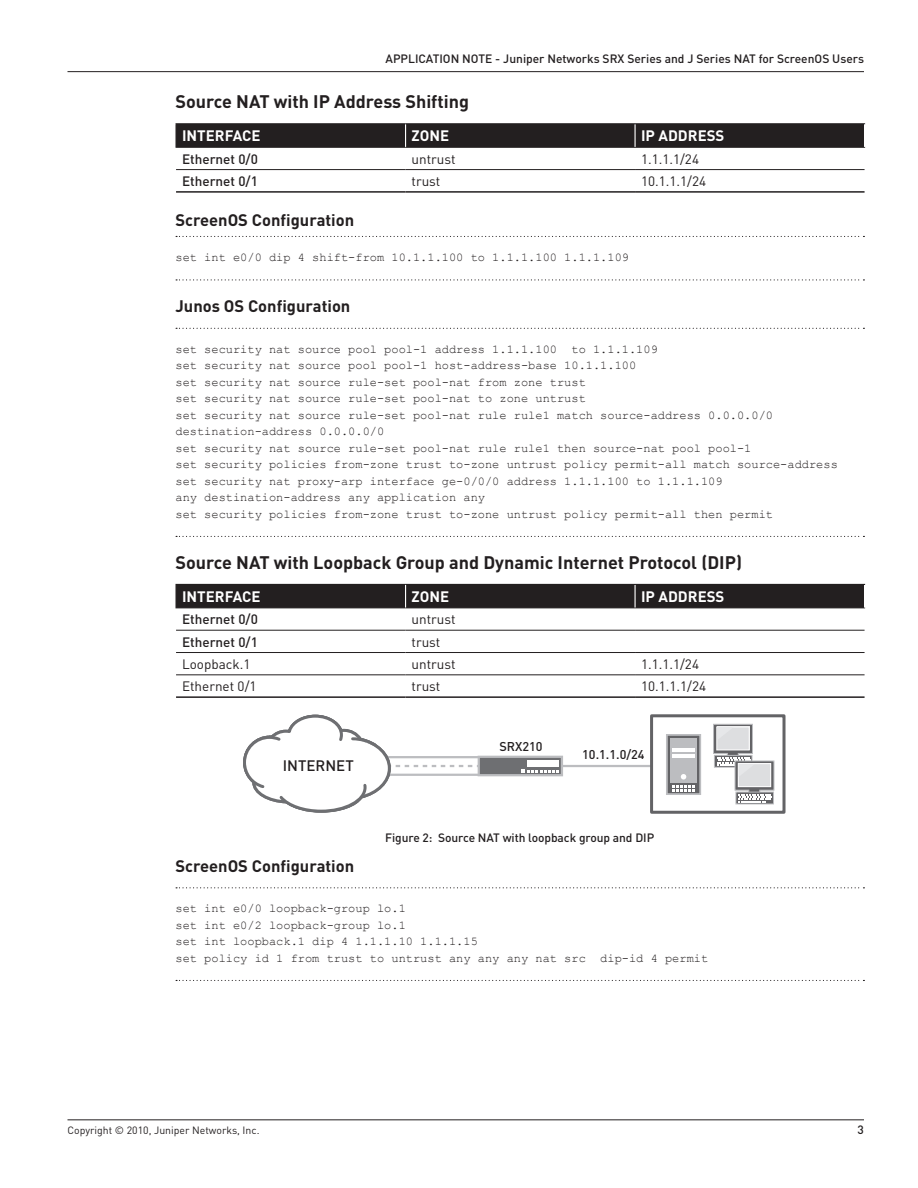
<style>
.page{position:relative;width:918px;height:1188px;background:#fff}
.page>*{position:absolute;margin:0;border:0;box-sizing:border-box;transform-origin:0 0}
._2_Subhead{font:700 18px "DINOT";color:#231f20}
._3_subhead{font:700 16.5px "DINOT";color:#231f20}
.Table_Heads{font:700 15px "DINOT";color:#fff}
.t1{font:500 15px "DINOT";color:#231f20}
.Table_Text{font:13.5px "DINOT";color:#231f20}
.Table_Text_-_left_co{font:500 13.5px "DINOT";color:#231f20}
.t2{font:500 12.6px "DINOT";color:#231f20}
.Code_-_Courier_body{font:12px/16.5px "Courier New";color:#231f20}
.Code_-_last_line_wit{font:12px "Courier New";color:#231f20}
.Figure_Caption_inden{font:500 12px "DINOT";color:#231f20}
.Code_-_first_line_wi{font:12px "Courier New";color:#231f20}
.t3{font:10.5px "DINOT";color:#231f20}
</style>
<div class="page">
<hr style="left:68px;top:1119px;width:796px;height:1px;background:#231f20">
<hr style="left:68px;top:71px;width:796px;height:1px;background:#231f20">
<svg style="left:176px;top:236px;width:688px;height:1px"></svg>
<svg style="left:176px;top:279px;width:688px;height:1px"></svg>
<svg style="left:176px;top:328px;width:688px;height:1px"></svg>
<svg style="left:176px;top:536px;width:688px;height:1px"></svg>
<svg style="left:176px;top:887px;width:688px;height:1px"></svg>
<svg style="left:176px;top:980px;width:688px;height:1px"></svg>
<hr style="left:176px;top:147px;width:230px;height:1px;background:#231f20">
<hr style="left:406px;top:147px;width:229px;height:1px;background:#231f20">
<hr style="left:635px;top:147px;width:230px;height:1px;background:#231f20">
<hr style="left:176px;top:123px;width:230px;height:1px;background:#231f20">
<hr style="left:406px;top:123px;width:229px;height:1px;background:#231f20">
<hr style="left:635px;top:123px;width:230px;height:1px;background:#231f20">
<div style="left:176px;top:124px;width:689px;height:23px;background:#231f20"></div>
<hr style="left:176px;top:169px;width:230px;height:1px;background:#231f20">
<hr style="left:406px;top:169px;width:229px;height:1px;background:#231f20">
<hr style="left:635px;top:169px;width:230px;height:1px;background:#231f20">
<hr style="left:176px;top:191px;width:230px;height:2px;background:#231f20">
<hr style="left:406px;top:191px;width:229px;height:2px;background:#231f20">
<hr style="left:635px;top:191px;width:230px;height:2px;background:#231f20">
<hr style="left:176px;top:608px;width:230px;height:1px;background:#231f20">
<hr style="left:406px;top:608px;width:229px;height:1px;background:#231f20">
<hr style="left:635px;top:608px;width:230px;height:1px;background:#231f20">
<div style="left:176px;top:584px;width:689px;height:24px;background:#231f20"></div>
<hr style="left:176px;top:674px;width:230px;height:1px;background:#231f20">
<hr style="left:406px;top:674px;width:229px;height:1px;background:#231f20">
<hr style="left:635px;top:674px;width:230px;height:1px;background:#231f20">
<hr style="left:176px;top:696px;width:230px;height:2px;background:#231f20">
<hr style="left:406px;top:696px;width:229px;height:2px;background:#231f20">
<hr style="left:635px;top:696px;width:230px;height:2px;background:#231f20">
<hr style="left:176px;top:630px;width:230px;height:1px;background:#231f20">
<hr style="left:406px;top:630px;width:229px;height:1px;background:#231f20">
<hr style="left:635px;top:630px;width:230px;height:1px;background:#231f20">
<hr style="left:176px;top:652px;width:230px;height:1px;background:#231f20">
<hr style="left:406px;top:652px;width:229px;height:1px;background:#231f20">
<hr style="left:635px;top:652px;width:230px;height:1px;background:#231f20">
<hr style="left:503px;top:765px;width:151px;height:2px;background:#bcbdc0">
<svg style="left:243px;top:714px;width:260px;height:99px"></svg>
<div style="left:650px;top:714px;width:136px;height:100px;border:3px solid #636366"></div>
<div style="left:667px;top:735px;width:33px;height:59px;background:#636366"></div>
<div style="left:666px;top:734px;width:35px;height:61px;border:2px solid #bcbdc0"></div>
<div style="left:670px;top:739px;width:27px;height:44px;background:#bcbdc0"></div>
<hr style="left:672px;top:748px;width:23px;height:4px;background:#fff">
<hr style="left:672px;top:754px;width:23px;height:4px;background:#fff">
<svg style="left:672px;top:774px;width:23px;height:18px"></svg>
<div style="left:735px;top:792px;width:39px;height:12px;border:1px solid #bcbdc0"></div>
<svg style="left:713px;top:723px;width:62px;height:80px"></svg>
<div style="left:479px;top:757px;width:83px;height:18px;background:#6e6f72"></div>
<div style="left:478px;top:756px;width:85px;height:20px;border:2px solid #bcbdc0"></div>
<div style="left:527px;top:760px;width:32px;height:7px;background:#fff"></div>
<svg style="left:521px;top:769px;width:38px;height:3px"></svg>
<p class="Figure_Caption_inden" style="left:386px;top:51px;width:480px">APPLICATION NOTE - Juniper Networks SRX Series and J Series NAT for ScreenOS Users</p>
<p class="_2_Subhead" style="left:176px;top:90px;width:295px">Source NAT with IP Address Shifting</p>
<p class="Table_Heads" style="left:182px;top:126px;width:80px">INTERFACE</p>
<p class="Table_Heads" style="left:412px;top:126px;width:39px">ZONE</p>
<p class="Table_Heads" style="left:641px;top:126px;width:85px">IP ADDRESS</p>
<p class="Table_Text_-_left_co" style="left:182px;top:150px;width:77px">Ethernet 0/0</p>
<p class="Table_Text" style="left:412px;top:150px;width:45px">untrust</p>
<p class="Table_Text" style="left:641px;top:150px;width:60px">1.1.1.1/24</p>
<p class="Table_Text_-_left_co" style="left:182px;top:172px;width:77px">Ethernet 0/1</p>
<p class="Table_Text" style="left:412px;top:172px;width:30px">trust</p>
<p class="Table_Text" style="left:641px;top:172px;width:67px">10.1.1.1/24</p>
<p class="_3_subhead" style="left:176px;top:208px;width:180px">ScreenOS Configuration</p>
<p class="Code_-_last_line_wit" style="left:176px;top:250px;width:455px">set int e0/0 dip 4 shift-from 10.1.1.100 to 1.1.1.100 1.1.1.109</p>
<p class="_3_subhead" style="left:176px;top:295px;width:176px">Junos OS Configuration</p>
<p class="Code_-_first_line_wi" style="left:176px;top:342px;width:484px">set security nat source pool pool-1 address 1.1.1.100 to 1.1.1.109</p>
<p class="Code_-_Courier_body" style="left:176px;top:357px;width:462px">set security nat source pool pool-1 host-address-base 10.1.1.100</p>
<p class="Code_-_Courier_body" style="left:176px;top:373px;width:412px">set security nat source rule-set pool-nat from zone trust</p>
<p class="Code_-_Courier_body" style="left:176px;top:390px;width:412px">set security nat source rule-set pool-nat to zone untrust</p>
<p class="Code_-_Courier_body" style="left:176px;top:406px;width:599px">set security nat source rule-set pool-nat rule rule1 match source-address 0.0.0.0/0 destination-address 0.0.0.0/0</p>
<p class="Code_-_Courier_body" style="left:176px;top:439px;width:577px">set security nat source rule-set pool-nat rule rule1 then source-nat pool pool-1</p>
<p class="Code_-_Courier_body" style="left:176px;top:456px;width:664px">set security policies from-zone trust to-zone untrust policy permit-all match source-address</p>
<p class="Code_-_Courier_body" style="left:176px;top:472px;width:549px">set security nat proxy-arp interface ge-0/0/0 address 1.1.1.100 to 1.1.1.109</p>
<p class="Code_-_Courier_body" style="left:176px;top:489px;width:311px">any destination-address any application any</p>
<p class="Code_-_last_line_wit" style="left:176px;top:507px;width:599px">set security policies from-zone trust to-zone untrust policy permit-all then permit</p>
<p class="_2_Subhead" style="left:176px;top:550px;width:568px">Source NAT with Loopback Group and Dynamic Internet Protocol (DIP)</p>
<p class="Table_Heads" style="left:182px;top:586px;width:80px">INTERFACE</p>
<p class="Table_Heads" style="left:412px;top:586px;width:39px">ZONE</p>
<p class="Table_Heads" style="left:641px;top:586px;width:85px">IP ADDRESS</p>
<p class="Table_Text_-_left_co" style="left:182px;top:610px;width:77px">Ethernet 0/0</p>
<p class="Table_Text" style="left:412px;top:610px;width:45px">untrust</p>
<p class="Table_Text_-_left_co" style="left:182px;top:632px;width:77px">Ethernet 0/1</p>
<p class="Table_Text" style="left:412px;top:632px;width:30px">trust</p>
<p class="Table_Text" style="left:182px;top:655px;width:70px">Loopback.1</p>
<p class="Table_Text" style="left:412px;top:655px;width:45px">untrust</p>
<p class="Table_Text" style="left:641px;top:655px;width:60px">1.1.1.1/24</p>
<p class="Table_Text" style="left:182px;top:677px;width:76px">Ethernet 0/1</p>
<p class="Table_Text" style="left:412px;top:677px;width:30px">trust</p>
<p class="Table_Text" style="left:641px;top:677px;width:67px">10.1.1.1/24</p>
<p class="t1" style="left:283px;top:756px;width:72px">INTERNET</p>
<p class="t2" style="left:499px;top:738px;width:45px">SRX210</p>
<p class="t2" style="left:582px;top:746px;width:64px">10.1.1.0/24</p>
<p class="Figure_Caption_inden" style="left:385px;top:829px;width:271px">Figure 2: Source NAT with loopback group and DIP</p>
<p class="_3_subhead" style="left:176px;top:855px;width:180px">ScreenOS Configuration</p>
<p class="Code_-_first_line_wi" style="left:176px;top:901px;width:232px">set int e0/0 loopback-group lo.1</p>
<p class="Code_-_Courier_body" style="left:176px;top:917px;width:232px">set int e0/2 loopback-group lo.1</p>
<p class="Code_-_Courier_body" style="left:176px;top:933px;width:304px">set int loopback.1 dip 4 1.1.1.10 1.1.1.15</p>
<p class="Code_-_last_line_wit" style="left:176px;top:951px;width:534px">set policy id 1 from trust to untrust any any any nat src dip-id 4 permit</p>
<p class="t3" style="left:68px;top:1123px;width:194px">Copyright © 2010, Juniper Networks, Inc.</p>
<p class="Figure_Caption_inden" style="left:858px;top:1121px;width:8px">3</p>
</div>
